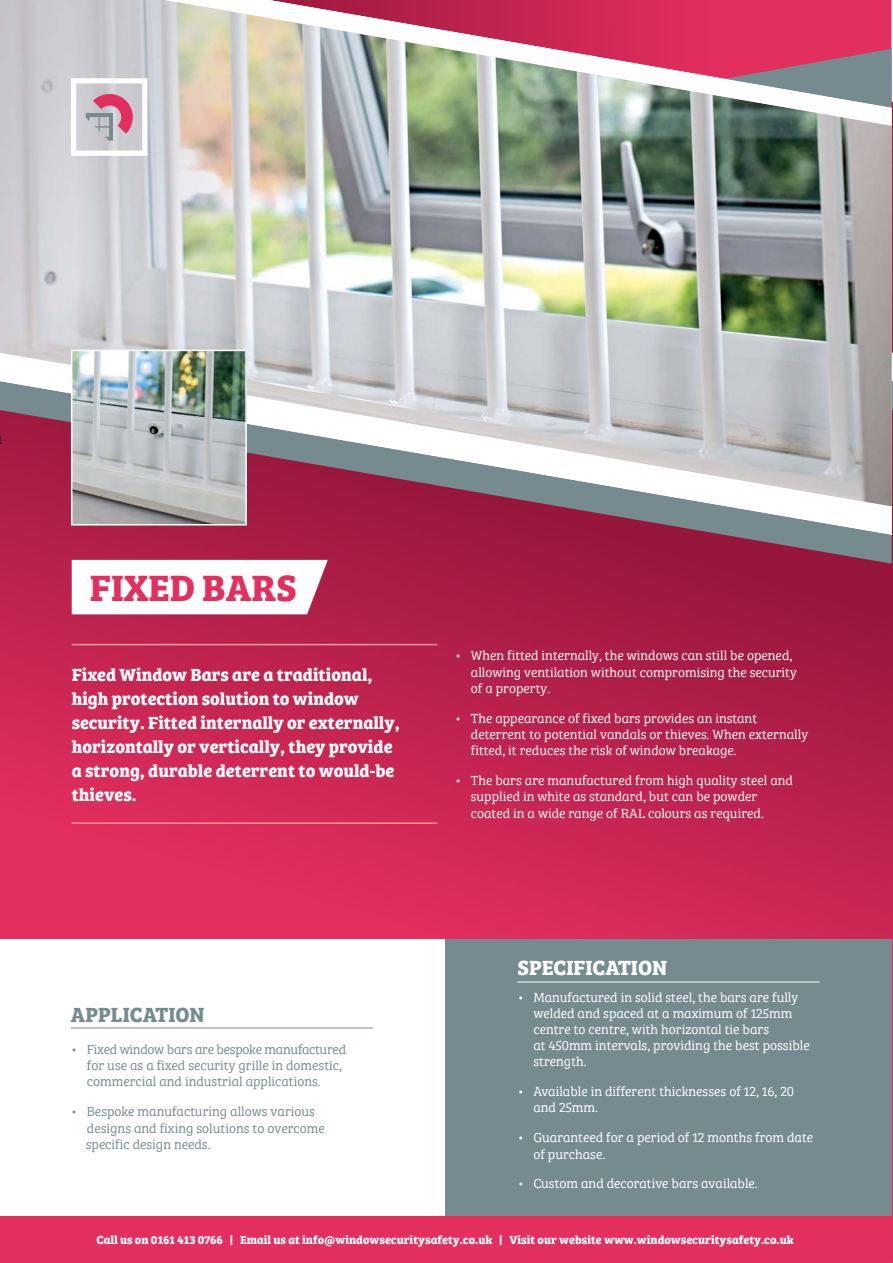
<style>
.page{position:relative;width:893px;height:1263px;background:#fff}
.page>*{position:absolute;margin:0;border:0;box-sizing:border-box;transform-origin:0 0}
.t1{font:700 37.5px "Bree Serif W01";color:#e32f5e}
.t2{font:700 21px "Bree Serif W01";color:#fff}
.t3{font:700 21px "Bree Serif W01";color:#768b90}
.t4{font:700 18px/24px "Bree Serif W01";color:#fff}
.t5{font:300 13.5px/16.2px "Bree Serif W01";color:#fff}
.t6{font:300 13.5px/16.2px "Bree Serif W01";color:#768b90}
.t7{font:700 12px "Bree Serif W01";color:#fff}
</style>
<div class="page">
<img style="left:892px;top:939px;width:1px;height:277px">
<svg style="left:892px;top:350px;width:1px;height:60px"></svg>
<img style="left:0;top:564px;width:892px;height:699px">
<img style="left:0;top:0;width:892px;height:353px">
<img style="left:164px;top:0;width:728px;height:126px">
<svg style="left:2px;top:353px;width:890px;height:28px;background:#c8cacd"></svg>
<svg style="left:0;top:381px;width:892px;height:183px;background:#b28191"></svg>
<hr style="left:72px;top:644px;width:365px;height:1px;background:#f09b9f">
<hr style="left:72px;top:822px;width:365px;height:2px;background:#f09b9f">
<img style="left:74px;top:353px;width:170px;height:169px">
<div style="left:71px;top:350px;width:176px;height:175px;border:2px solid #fff"></div>
<svg style="left:72px;top:560px;width:256px;height:54px"></svg>
<div style="left:0;top:939px;width:445px;height:277px;background:#fff"></div>
<div style="left:445px;top:939px;width:447px;height:277px;background:#768b90"></div>
<hr style="left:71px;top:1027px;width:302px;height:1px;background:#768b90">
<hr style="left:517px;top:981px;width:302px;height:1px;background:#fff">
<svg style="left:71px;top:78px;width:77px;height:78px"></svg>
<h1 class="t1" style="left:90px;top:573px;width:208px">FIXED BARS</h1>
<h3 class="t4" style="left:72px;top:664px;width:330px">Fixed Window Bars are a traditional, high protection solution to window security. Fitted internally or externally, horizontally or vertically, they provide a strong, durable deterrent to would-be thieves.</h3>
<h2 class="t3" style="left:71px;top:1006px;width:135px">APPLICATION</h2>
<p class="t6" style="left:87px;top:1042px;width:261px;text-indent:-16px">• Fixed window bars are bespoke manufactured for use as a fixed security grille in domestic, commercial and industrial applications.</p>
<p class="t6" style="left:86px;top:1105px;width:240px;text-indent:-15px">• Bespoke manufacturing allows various designs and fixing solutions to overcome specific design needs.</p>
<p class="t5" style="left:471px;top:649px;width:327px;text-indent:-16px">• When fitted internally, the windows can still be opened, allowing ventilation without compromising the security of a property.</p>
<p class="t5" style="left:471px;top:711px;width:339px;text-indent:-16px">• The appearance of fixed bars provides an instant deterrent to potential vandals or thieves. When externally fitted, it reduces the risk of window breakage.</p>
<p class="t5" style="left:471px;top:774px;width:324px;text-indent:-16px">• The bars are manufactured from high quality steel and supplied in white as standard, but can be powder coated in a wide range of RAL colours as required.</p>
<h2 class="t2" style="left:517px;top:959px;width:151px">SPECIFICATION</h2>
<p class="t5" style="left:533px;top:990px;width:278px;text-indent:-16px">• Manufactured in solid steel, the bars are fully welded and spaced at a maximum of 125mm centre to centre, with horizontal tie bars<br>at 450mm intervals, providing the best possible strength.</p>
<p class="t5" style="left:533px;top:1085px;width:262px;text-indent:-16px">• Available in different thicknesses of 12, 16, 20 and 25mm.</p>
<p class="t5" style="left:533px;top:1131px;width:281px;text-indent:-16px">• Guaranteed for a period of 12 months from date of purchase.</p>
<p class="t5" style="left:517px;top:1177px;width:242px">• Custom and decorative bars available.</p>
<p class="t7" style="left:97px;top:1235px;width:699px">Call us on 0161 413 0766 | Email us at info@windowsecuritysafety.co.uk | Visit our website www.windowsecuritysafety.co.uk</p>
</div>
